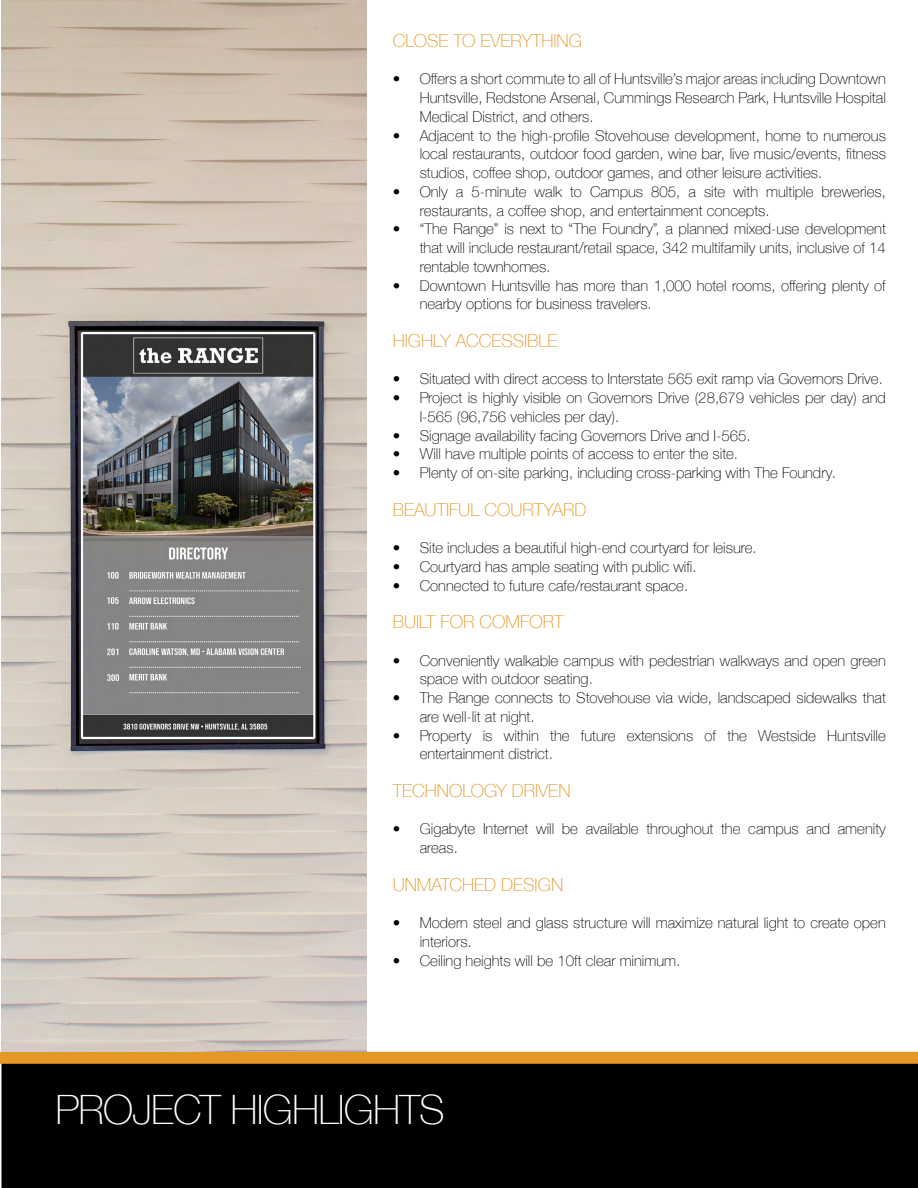
<style>
.page{position:relative;width:918px;height:1188px;background:#fff}
.page>*{position:absolute;margin:0;border:0;box-sizing:border-box;transform-origin:0 0}
.t1{font:100 40.5px "Helvetica Neue";letter-spacing:-.02em;color:#fff}
.t2{font:100 18px "Helvetica Neue";color:#e49826}
.t3{font:100 15px/18.8px "Helvetica Neue";color:#000}
</style>
<div class="page">
<div style="left:2px;top:1064px;width:916px;height:124px;background:#000"></div>
<div style="left:0;top:1052px;width:918px;height:12px;background:#e49826"></div>
<img style="left:2px;top:0;width:365px;height:1052px">
<p class="t2" style="left:393px;top:27px;width:191px">CLOSE TO EVERYTHING</p>
<p class="t3" style="left:420px;top:69px;width:468px;text-align:justify;text-indent:-27px">• Offers a short commute to all of Huntsville’s major areas including Downtown Huntsville, Redstone Arsenal, Cummings Research Park, Huntsville Hospital Medical District, and others.</p>
<p class="t3" style="left:420px;top:125px;width:468px;text-align:justify;text-indent:-27px">• Adjacent to the high-profile Stovehouse development, home to numerous local restaurants, outdoor food garden, wine bar, live music/events, fitness studios, coffee shop, outdoor games, and other leisure activities.</p>
<p class="t3" style="left:420px;top:182px;width:468px;text-indent:-27px">• Only a 5-minute walk to Campus 805, a site with multiple breweries, restaurants, a coffee shop, and entertainment concepts.</p>
<p class="t3" style="left:420px;top:219px;width:468px;text-align:justify;text-indent:-27px">• “The Range” is next to “The Foundry”, a planned mixed-use development that will include restaurant/retail space, 342 multifamily units, inclusive of 14 rentable townhomes.</p>
<p class="t3" style="left:420px;top:275px;width:468px;text-indent:-27px">• Downtown Huntsville has more than 1,000 hotel rooms, offering plenty of nearby options for business travelers.</p>
<p class="t2" style="left:393px;top:327px;width:166px">HIGHLY ACCESSIBLE</p>
<p class="t3" style="left:393px;top:369px;width:492px">• Situated with direct access to Interstate 565 exit ramp via Governors Drive.</p>
<p class="t3" style="left:420px;top:388px;width:468px;text-indent:-27px">• Project is highly visible on Governors Drive (28,679 vehicles per day) and<br>I-565 (96,756 vehicles per day).</p>
<p class="t3" style="left:393px;top:425px;width:359px">• Signage availability facing Governors Drive and I-565.</p>
<p class="t3" style="left:393px;top:444px;width:347px">• Will have multiple points of access to enter the site.</p>
<p class="t3" style="left:393px;top:463px;width:445px">• Plenty of on-site parking, including cross-parking with The Foundry.</p>
<p class="t2" style="left:393px;top:496px;width:195px">BEAUTIFUL COURTYARD</p>
<p class="t3" style="left:393px;top:538px;width:366px">• Site includes a beautiful high-end courtyard for leisure.</p>
<p class="t3" style="left:393px;top:557px;width:305px">• Courtyard has ample seating with public wifi.</p>
<p class="t3" style="left:393px;top:575px;width:297px">• Connected to future cafe/restaurant space.</p>
<p class="t2" style="left:393px;top:608px;width:172px">BUILT FOR COMFORT</p>
<p class="t3" style="left:420px;top:650px;width:468px;text-indent:-27px">• Conveniently walkable campus with pedestrian walkways and open green space with outdoor seating.</p>
<p class="t3" style="left:420px;top:688px;width:468px;text-indent:-27px">• The Range connects to Stovehouse via wide, landscaped sidewalks that are well-lit at night.</p>
<p class="t3" style="left:420px;top:725px;width:468px;text-indent:-27px">• Property is within the future extensions of the Westside Huntsville entertainment district.</p>
<p class="t2" style="left:393px;top:777px;width:179px">TECHNOLOGY DRIVEN</p>
<p class="t3" style="left:420px;top:819px;width:468px;text-indent:-27px">• Gigabyte Internet will be available throughout the campus and amenity areas.</p>
<p class="t2" style="left:393px;top:871px;width:172px">UNMATCHED DESIGN</p>
<p class="t3" style="left:420px;top:913px;width:468px;text-indent:-27px">• Modern steel and glass structure will maximize natural light to create open interiors.</p>
<p class="t3" style="left:393px;top:950px;width:289px">• Ceiling heights will be 10ft clear minimum.</p>
<h1 class="t1" style="left:56px;top:1079px;width:391px">PROJECT HIGHLIGHTS</h1>
</div>
